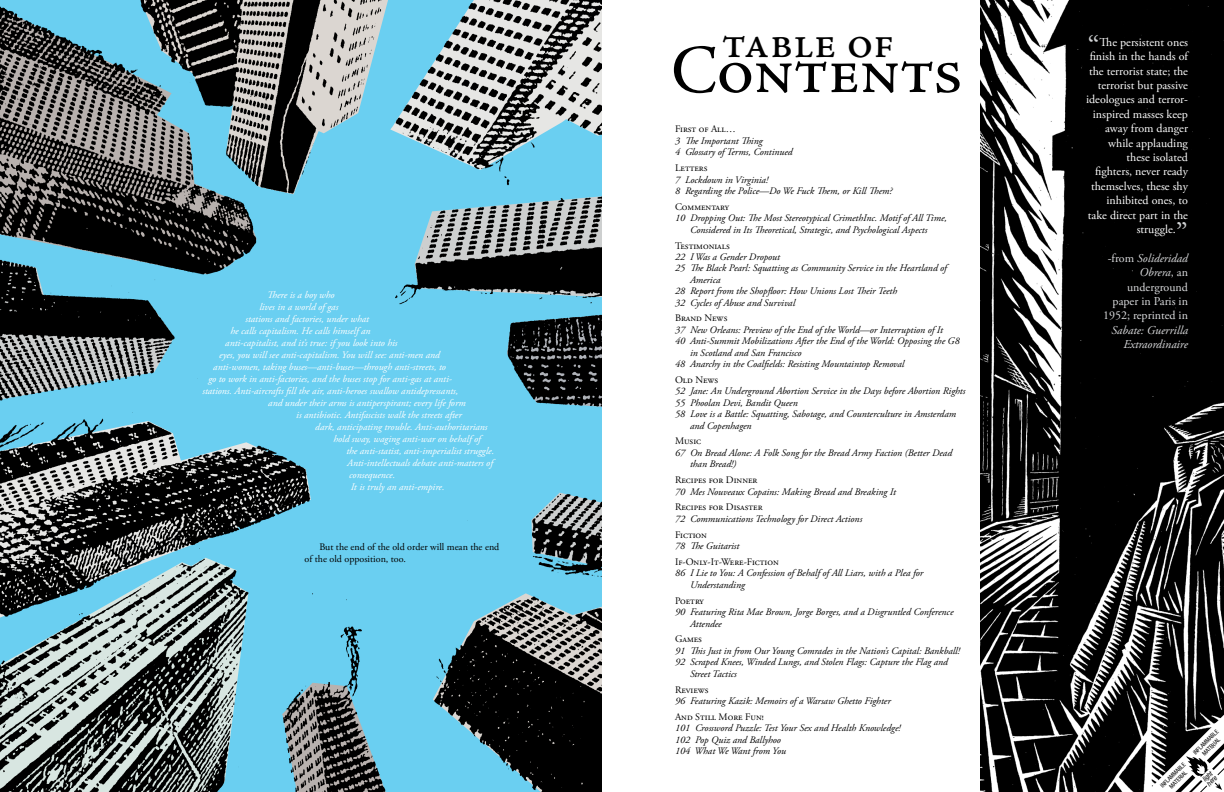
<style>
.page{position:relative;width:1224px;height:792px;background:#fff}
.page>*{position:absolute;margin:0;border:0;box-sizing:border-box;transform-origin:0 0}
.t1{font:69px "Adobe Jenson Pro";letter-spacing:-.02em;color:#000}
.t2{font:48px "Adobe Jenson Pro";letter-spacing:-.005em;color:#000}
.t3{font:30px "Adobe Garamond Pro";color:#d0d2d4}
.t4{font:12px "Adobe Garamond Pro";color:#fff}
.t5{font:12px/14.4px "Adobe Garamond Pro";color:#dbdcde;text-align:right}
.t6{font:italic 12px/14.4px "Adobe Garamond Pro";color:#dbdcde;text-align:right}
.t7{font:12px "Adobe Garamond Pro";color:#000}
.t8{font:italic 10px/11.4px "Adobe Garamond Pro";color:#000}
.t9{font:italic 10px "Adobe Garamond Pro";color:#fff}
.t10{font:10px/12px "Adobe Garamond Pro";color:#000}
.t11{font:italic condensed 7px/6px "Helvetica Neue LT Std";color:#000}
.t12{font:condensed 6px/7.2px "Helvetica Neue LT Std";color:#000;text-align:center}
.s1{font-style:italic}
</style>
<div class="page">
<img style="left:980px;top:0;width:244px;height:792px">
<svg style="left:1147px;top:715px;width:77px;height:77px"></svg>
<img style="left:0;top:0;width:602px;height:792px">
<div style="left:291px;top:210px;width:128px;height:369px;background:#6acff1"></div>
<p class="t9" style="left:267px;top:288px;width:69px">There is a boy who</p>
<p class="t9" style="left:259px;top:300px;width:80px">lives in a world of gas</p>
<p class="t9" style="left:245px;top:312px;width:125px">stations and factories, under what</p>
<p class="t9" style="left:230px;top:324px;width:142px">he calls capitalism. He calls himself an</p>
<p class="t9" style="left:225px;top:336px;width:174px">anti-capitalist, and it’s true: if you look into his</p>
<p class="t9" style="left:219px;top:348px;width:222px">eyes, you will see anti-capitalism. You will see: anti-men and</p>
<p class="t9" style="left:213px;top:360px;width:234px">anti-women, taking buses—anti-buses—through anti-streets, to</p>
<p class="t9" style="left:208px;top:372px;width:245px">go to work in anti-factories, and the buses stop for anti-gas at anti-</p>
<p class="t9" style="left:202px;top:384px;width:257px">stations. Anti-aircrafts fill the air, anti-heroes swallow antidepressants,</p>
<p class="t9" style="left:268px;top:396px;width:199px">and under their arms is antiperspirant; every life form</p>
<p class="t9" style="left:296px;top:408px;width:167px">is antibiotic. Antifascists walk the streets after</p>
<p class="t9" style="left:315px;top:420px;width:174px">dark, anticipating trouble. Anti-authoritarians</p>
<p class="t9" style="left:333px;top:432px;width:149px">hold sway, waging anti-war on behalf of</p>
<p class="t9" style="left:346px;top:444px;width:149px">the anti-statist, anti-imperialist struggle.</p>
<p class="t9" style="left:347px;top:456px;width:147px">Anti-intellectuals debate anti-matters of</p>
<p class="t9" style="left:349px;top:468px;width:47px">consequence.</p>
<p class="t9" style="left:351px;top:480px;width:95px">It is truly an anti-empire.</p>
<p class="t10" style="left:305px;top:541px;width:196px;text-indent:15px">But the end of the old order will mean the end of the old opposition, too.</p>
<h2 class="t2" style="left:721px;top:14px;width:174px">table of</h2>
<p class="t7" style="left:1041px;top:42px;width:6px">“</p>
<h1 class="t1" style="left:671px;top:31px;width:293px">Contents</h1>
<p class="t10" style="left:675px;top:124px;width:62px">First of All…</p>
<p class="t8" style="left:675px;top:135px;width:119px">3 The Important Thing<br>4 Glossary of Terms, Continued</p>
<p class="t10" style="left:675px;top:162px;width:34px">Letters</p>
<p class="t8" style="left:675px;top:174px;width:219px">7 Lockdown in Virginia!<br>8 Regarding the Police—Do We Fuck Them, or Kill Them?</p>
<p class="t10" style="left:675px;top:201px;width:56px">Commentary</p>
<p class="t8" style="left:675px;top:213px;width:274px;text-align:center">10 Dropping Out: The Most Stereotypical CrimethInc. Motif of All Time,<br>Considered in Its Theoretical, Strategic, and Psychological Aspects</p>
<p class="t10" style="left:675px;top:240px;width:56px">Testimonials</p>
<p class="t8" style="left:675px;top:251px;width:107px">22 I Was a Gender Dropout</p>
<p class="t8" style="left:675px;top:263px;width:273px">25 The Black Pearl: Squatting as Community Service in the Heartland of</p>
<p class="t8" style="left:690px;top:274px;width:32px">America</p>
<p class="t8" style="left:675px;top:286px;width:224px">28 Report from the Shopfloor: How Unions Lost Their Teeth</p>
<p class="t8" style="left:675px;top:297px;width:122px">32 Cycles of Abuse and Survival</p>
<p class="t10" style="left:675px;top:313px;width:54px">Brand News</p>
<p class="t8" style="left:675px;top:324px;width:269px">37 New Orleans: Preview of the End of the World—or Interruption of It</p>
<p class="t8" style="left:675px;top:336px;width:286px">40 Anti-Summit Mobilizations After the End of the World: Opposing the G8</p>
<p class="t8" style="left:690px;top:347px;width:113px">in Scotland and San Francisco</p>
<p class="t8" style="left:675px;top:358px;width:231px">48 Anarchy in the Coalfields: Resisting Mountaintop Removal</p>
<p class="t10" style="left:675px;top:374px;width:45px">Old News</p>
<p class="t8" style="left:675px;top:386px;width:292px">52 Jane: An Underground Abortion Service in the Days before Abortion Rights</p>
<p class="t8" style="left:675px;top:397px;width:124px">55 Phoolan Devi, Bandit Queen</p>
<p class="t8" style="left:675px;top:409px;width:283px">58 Love is a Battle: Squatting, Sabotage, and Counterculture in Amsterdam</p>
<p class="t8" style="left:690px;top:420px;width:63px">and Copenhagen</p>
<p class="t10" style="left:675px;top:436px;width:28px">Music</p>
<p class="t8" style="left:690px;top:447px;width:264px;text-indent:-15px">67 On Bread Alone: A Folk Song for the Bread Army Faction (Better Dead than Bread!)</p>
<p class="t10" style="left:675px;top:474px;width:84px">Recipes for Dinner</p>
<p class="t8" style="left:675px;top:486px;width:222px">70 Mes Nouveaux Copains: Making Bread and Breaking It</p>
<p class="t10" style="left:675px;top:502px;width:89px">Recipes for Disaster</p>
<p class="t8" style="left:675px;top:513px;width:189px">72 Communications Technology for Direct Actions</p>
<p class="t10" style="left:675px;top:529px;width:34px">Fiction</p>
<p class="t8" style="left:675px;top:541px;width:66px">78 The Guitarist</p>
<p class="t10" style="left:675px;top:556px;width:105px">If-Only-It-Were-Fiction</p>
<p class="t8" style="left:690px;top:568px;width:235px;text-indent:-15px">86 I Lie to You: A Confession of Behalf of All Liars, with a Plea for<br>Understanding</p>
<p class="t10" style="left:675px;top:595px;width:30px">Poetry</p>
<p class="t8" style="left:690px;top:607px;width:265px;text-indent:-15px">90 Featuring Rita Mae Brown, Jorge Borges, and a Disgruntled Conference<br>Attendee</p>
<p class="t10" style="left:675px;top:634px;width:29px">Games</p>
<p class="t8" style="left:675px;top:645px;width:286px">91 This Just in from Our Young Comrades in the Nation’s Capital: Bankball!</p>
<p class="t8" style="left:675px;top:657px;width:274px">92 Scraped Knees, Winded Lungs, and Stolen Flags: Capture the Flag and</p>
<p class="t8" style="left:690px;top:668px;width:48px">Street Tactics</p>
<p class="t10" style="left:675px;top:684px;width:35px">Reviews</p>
<p class="t8" style="left:675px;top:695px;width:217px">96 Featuring Kazik: Memoirs of a Warsaw Ghetto Fighter</p>
<p class="t10" style="left:675px;top:711px;width:90px">And Still More Fun!</p>
<p class="t8" style="left:675px;top:723px;width:227px">101 Crossword Puzzle: Test Your Sex and Health Knowledge!<br>102 Pop Quiz and Ballyhoo<br>104 What We Want from You</p>
<h3 class="t3" style="left:1088px;top:28px;width:14px">“</h3>
<p class="t4" style="left:1100px;top:35px;width:90px">The persistent ones</p>
<p class="t4" style="left:1090px;top:49px;width:101px">finish in the hands of</p>
<p class="t4" style="left:1089px;top:64px;width:100px">the terrorist state; the</p>
<p class="t4" style="left:1098px;top:78px;width:92px">terrorist but passive</p>
<p class="t4" style="left:1086px;top:92px;width:103px">ideologues and terror-</p>
<p class="t4" style="left:1093px;top:107px;width:97px">inspired masses keep</p>
<p class="t4" style="left:1105px;top:121px;width:84px">away from danger</p>
<p class="t4" style="left:1108px;top:136px;width:81px">while applauding</p>
<p class="t4" style="left:1127px;top:150px;width:63px">these isolated</p>
<p class="t4" style="left:1095px;top:164px;width:94px">fighters, never ready</p>
<p class="t4" style="left:1091px;top:179px;width:98px">themselves, these shy</p>
<p class="t4" style="left:1106px;top:193px;width:83px">inhibited ones, to</p>
<p class="t4" style="left:1088px;top:208px;width:102px">take direct part in the</p>
<p class="t4" style="left:1137px;top:222px;width:41px">struggle.</p>
<h3 class="t3" style="left:1176px;top:215px;width:14px">”</h3>
<p class="t5" style="left:1103px;top:251px;width:86px">-from <span class="s1">Solideridad<br>Obrera</span>, an underground paper in Paris in<br>1952; reprinted in</p>
<p class="t6" style="left:1112px;top:323px;width:78px">Sabate: Guerrilla<br>Extraordinaire</p>
<p class="t12" style="left:1192px;top:751px;width:34px;rotate:-45deg">Inflammable<br>Material</p>
<p class="t12" style="left:1159px;top:784px;width:34px;rotate:-45deg">Inflammable<br>Material</p>
<p class="t11" style="left:1201px;top:779px;width:13px;rotate:-45deg">light here</p>
</div>
